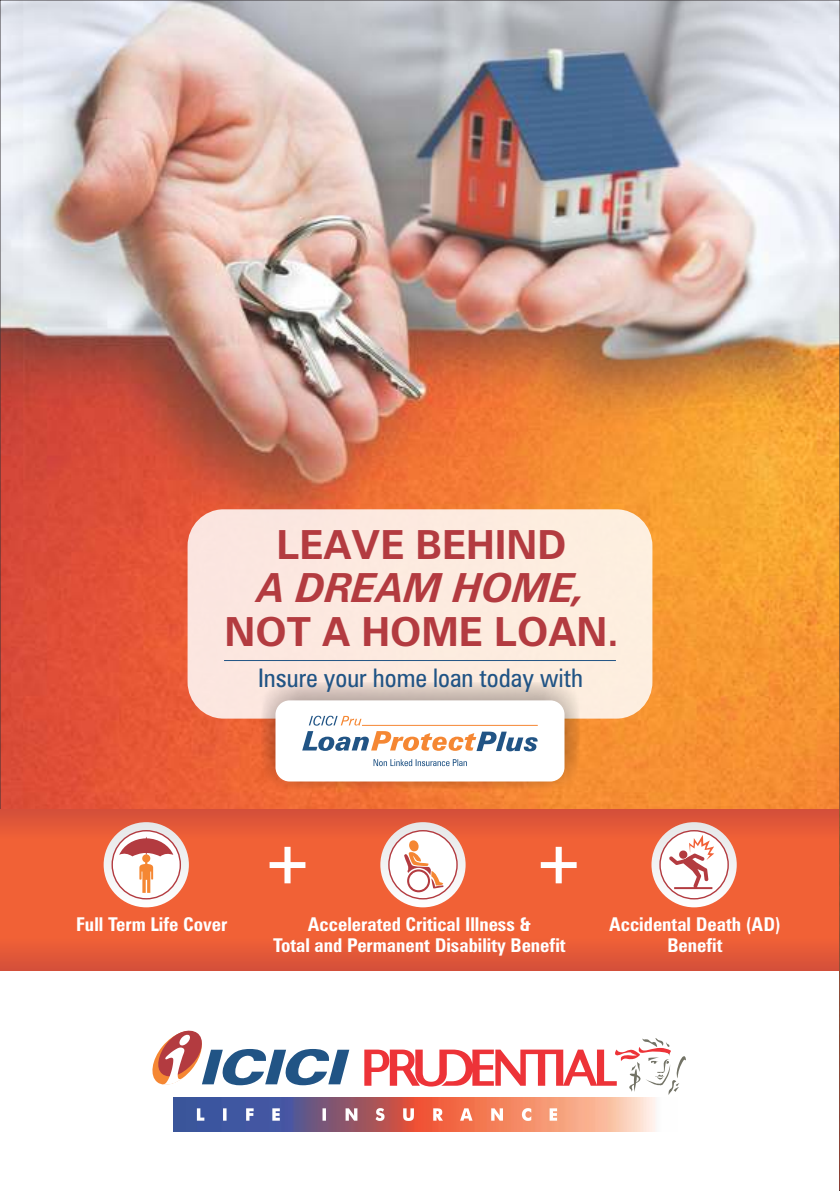
<style>
.page{position:relative;width:840px;height:1191px;background:#fff}
.page>*{position:absolute;margin:0;border:0;box-sizing:border-box;transform-origin:0 0}
.t1{font:700 condensed 61.2px "Zurich BT";color:#fff}
.t2{font:700 40.2px "Zurich BT";color:#b33b40}
.t3{font:italic 700 40.2px "Zurich BT";color:#b33b40}
.t4{font:condensed 25.6px "Zurich BT";color:#215485}
.t5{font:700 condensed 19px/21.6px "Zurich BT";color:#fff;text-align:center}
</style>
<div class="page">
<img style="left:2px;top:2px;width:835px;height:807px">
<svg style="left:0;top:809px;width:838px;height:162px;background:#ea5d37"></svg>
<img style="left:174px;top:1098px;width:482px;height:33px">
<svg style="left:364px;top:1038px;width:321px;height:57px"></svg>
<svg style="left:197px;top:1108px;width:359px;height:13px;background:#b4828d"></svg>
<svg style="left:152px;top:1030px;width:197px;height:56px"></svg>
<div style="left:187px;top:509px;width:465px;height:209px;background:#fdeadf;border-radius:36px"></div>
<hr style="left:224px;top:660px;width:391px;height:1px;background:#215485">
<div style="left:260px;top:682px;width:319px;height:108px;background:#383336;opacity:.49"></div>
<div style="left:275px;top:700px;width:289px;height:81px;background:#fff;border-radius:14px"></div>
<svg style="left:302px;top:731px;width:235px;height:20px"></svg>
<svg style="left:309px;top:715px;width:52px;height:10px"></svg>
<hr style="left:362px;top:725px;width:175px;height:1px;background:#f58733">
<svg style="left:373px;top:759px;width:93px;height:7px"></svg>
<svg style="left:104px;top:822px;width:85px;height:85px"></svg>
<svg style="left:111px;top:830px;width:70px;height:69px"></svg>
<svg style="left:119px;top:836px;width:54px;height:57px"></svg>
<svg style="left:380px;top:822px;width:85px;height:85px"></svg>
<svg style="left:388px;top:830px;width:69px;height:69px"></svg>
<svg style="left:651px;top:822px;width:85px;height:85px"></svg>
<svg style="left:659px;top:830px;width:69px;height:69px"></svg>
<svg style="left:669px;top:835px;width:44px;height:54px"></svg>
<svg style="left:404px;top:840px;width:39px;height:52px"></svg>
<h2 class="t2" style="left:276px;top:528px;width:291px">LEAVE BEHIND</h2>
<h2 class="t3" style="left:257px;top:572px;width:329px">A DREAM HOME,</h2>
<h2 class="t2" style="left:224px;top:615px;width:395px">NOT A HOME LOAN.</h2>
<h3 class="t4" style="left:258px;top:667px;width:326px">Insure your home loan today with</h3>
<h1 class="t1" style="left:262px;top:836px;width:53px">+</h1>
<h1 class="t1" style="left:533px;top:836px;width:53px">+</h1>
<p class="t5" style="left:76px;top:915px;width:153px">Full Term Life Cover</p>
<p class="t5" style="left:273px;top:915px;width:294px">Accelerated Critical Illness &amp;<br>Total and Permanent Disability Benefit</p>
<p class="t5" style="left:608px;top:915px;width:173px">Accidental Death (AD)<br>Benefit</p>
</div>
